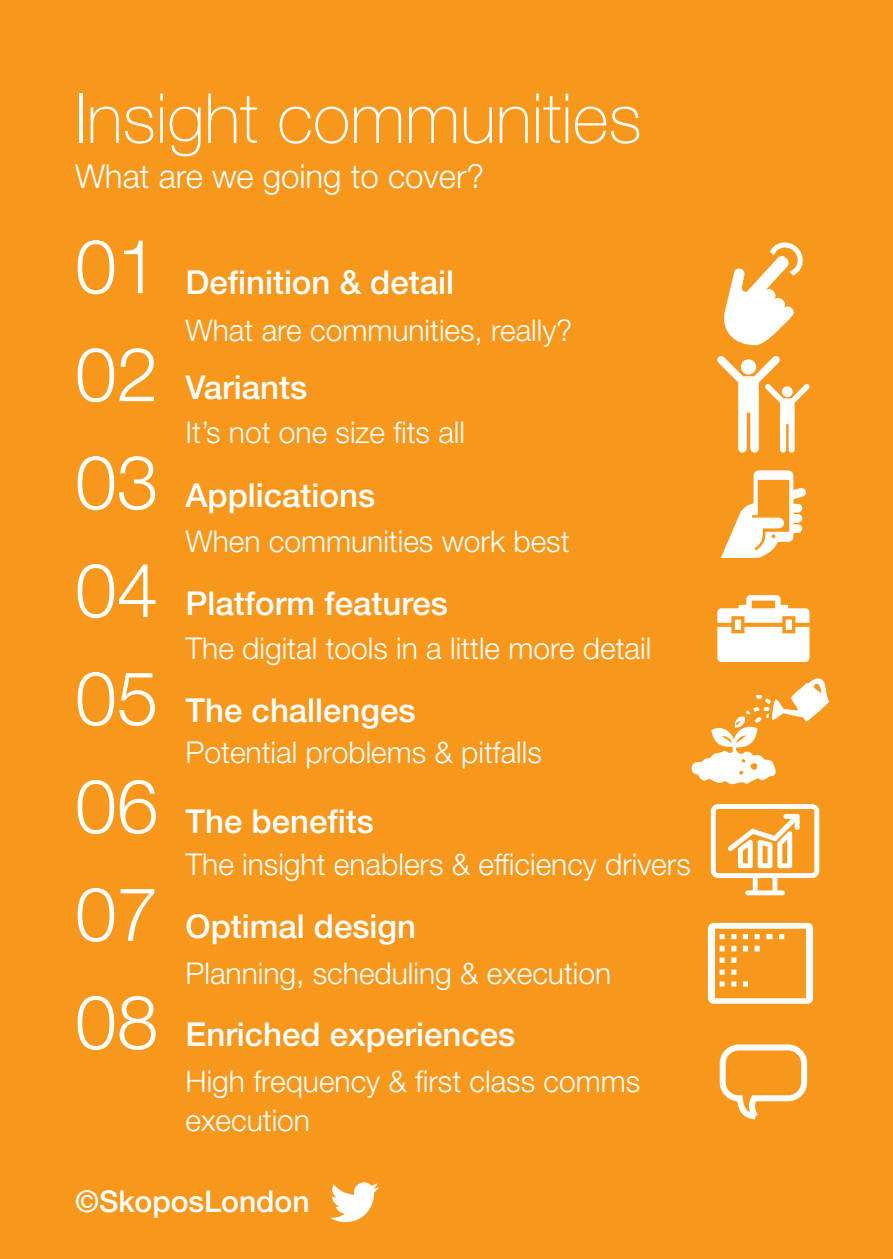
<style>
.page{position:relative;width:893px;height:1259px;background:#f7981d}
.page>*{position:absolute;margin:0;border:0;box-sizing:border-box;transform-origin:0 0}
.t1{font:300 75px "Helvetica Neue LT Std";color:#fff}
.t2{font:100 69px "Helvetica Neue LT Std";color:#fff}
.t3{font:500 33px "Helvetica Neue LT Std";color:#fff}
.t4{font:300 33px "Helvetica Neue LT Std";color:#fff}
.t5{font:300 30px/39px "Helvetica Neue LT Std";color:#fff}
.t6{font:500 30px "Helvetica Neue LT Std";color:#fff}
</style>
<div class="page">
<svg style="left:330px;top:1182px;width:49px;height:40px"></svg>
<svg style="left:719px;top:1044px;width:89px;height:76px"></svg>
<svg style="left:724px;top:242px;width:79px;height:103px"></svg>
<svg style="left:721px;top:470px;width:85px;height:88px"></svg>
<svg style="left:717px;top:595px;width:92px;height:67px"></svg>
<svg style="left:708px;top:923px;width:105px;height:80px"></svg>
<svg style="left:717px;top:356px;width:93px;height:96px"></svg>
<svg style="left:691px;top:678px;width:138px;height:107px"></svg>
<svg style="left:711px;top:804px;width:108px;height:91px"></svg>
<p class="t2" style="left:75px;top:79px;width:568px">Insight communities</p>
<p class="t4" style="left:75px;top:156px;width:411px">What are we going to cover?</p>
<p class="t1" style="left:75px;top:221px;width:85px">01</p>
<p class="t1" style="left:75px;top:328px;width:85px">02</p>
<p class="t1" style="left:75px;top:436px;width:85px">03</p>
<p class="t1" style="left:75px;top:544px;width:85px">04</p>
<p class="t1" style="left:75px;top:652px;width:85px">05</p>
<p class="t1" style="left:75px;top:760px;width:85px">06</p>
<p class="t1" style="left:75px;top:868px;width:85px">07</p>
<p class="t1" style="left:75px;top:976px;width:85px">08</p>
<p class="t3" style="left:186px;top:262px;width:270px">Definition &amp; detail</p>
<p class="t5" style="left:186px;top:310px;width:388px">What are communities, really?</p>
<p class="t3" style="left:186px;top:368px;width:123px">Variants</p>
<p class="t5" style="left:186px;top:412px;width:281px">It’s not one size fits all</p>
<p class="t3" style="left:186px;top:475px;width:191px">Applications</p>
<p class="t5" style="left:186px;top:521px;width:385px">When communities work best</p>
<p class="t3" style="left:186px;top:584px;width:264px">Platform features</p>
<p class="t5" style="left:186px;top:628px;width:467px">The digital tools in a little more detail</p>
<p class="t3" style="left:186px;top:690px;width:231px">The challenges</p>
<p class="t5" style="left:186px;top:732px;width:358px">Potential problems &amp; pitfalls</p>
<p class="t3" style="left:186px;top:802px;width:190px">The benefits</p>
<p class="t5" style="left:186px;top:844px;width:507px">The insight enablers &amp; efficiency drivers</p>
<p class="t3" style="left:186px;top:906px;width:232px">Optimal design</p>
<p class="t5" style="left:186px;top:953px;width:427px">Planning, scheduling &amp; execution</p>
<p class="t3" style="left:186px;top:1014px;width:331px">Enriched experiences</p>
<p class="t5" style="left:186px;top:1061px;width:456px">High frequency &amp; first class comms execution</p>
<p class="t6" style="left:75px;top:1183px;width:236px">©SkoposLondon</p>
</div>
